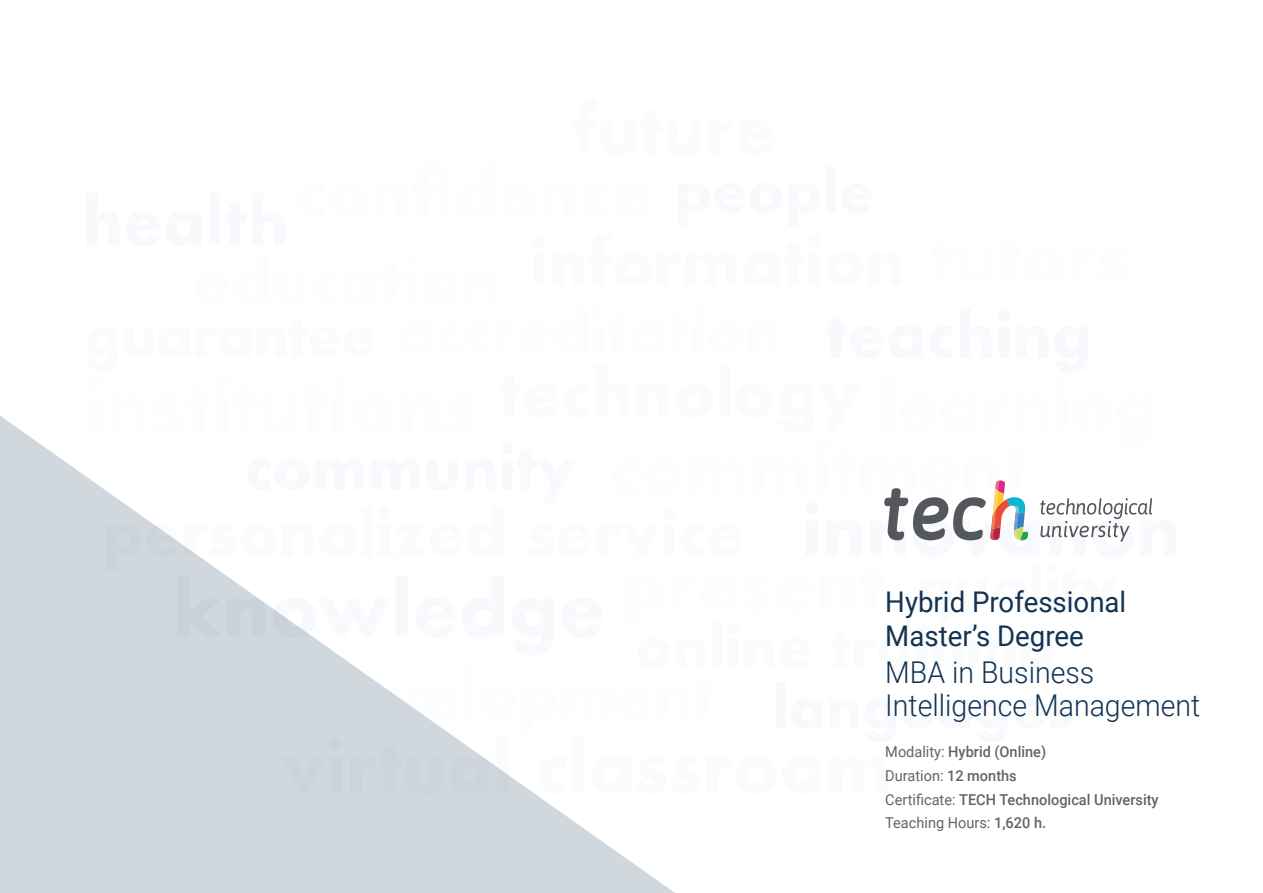
<style>
.page{position:relative;width:1263px;height:893px;background:#fff}
.page>*{position:absolute;margin:0;border:0;box-sizing:border-box;transform-origin:0 0}
.t1{font:300 30px/33px "Roboto";color:#123352;scale:.95 1}
.t2{font:28.5px/34.2px "Roboto";color:#123352}
.t3{font:500 15px/23.7px "Roboto";color:#61646a}
.s1{font-weight:400}
</style>
<div class="page">
<svg style="left:0;top:416px;width:675px;height:477px;background:#d4dae0"></svg>
<svg style="left:86px;top:416px;width:1067px;height:378px"></svg>
<h2 class="t2" style="left:885px;top:583px;width:243px">Hybrid Professional<br>Master’s Degree</h2>
<h1 class="t1" style="left:885px;top:655px;width:333px">MBA in Business<br>Intelligence Management</h1>
<p class="t3" style="left:885px;top:739px;width:275px"><span class="s1">Modality:</span> Hybrid (Online)<br><span class="s1">Duration:</span> 12 months<br><span class="s1">Certificate:</span> TECH Technological University<br><span class="s1">Teaching Hours:</span> 1,620 h.</p>
</div>
